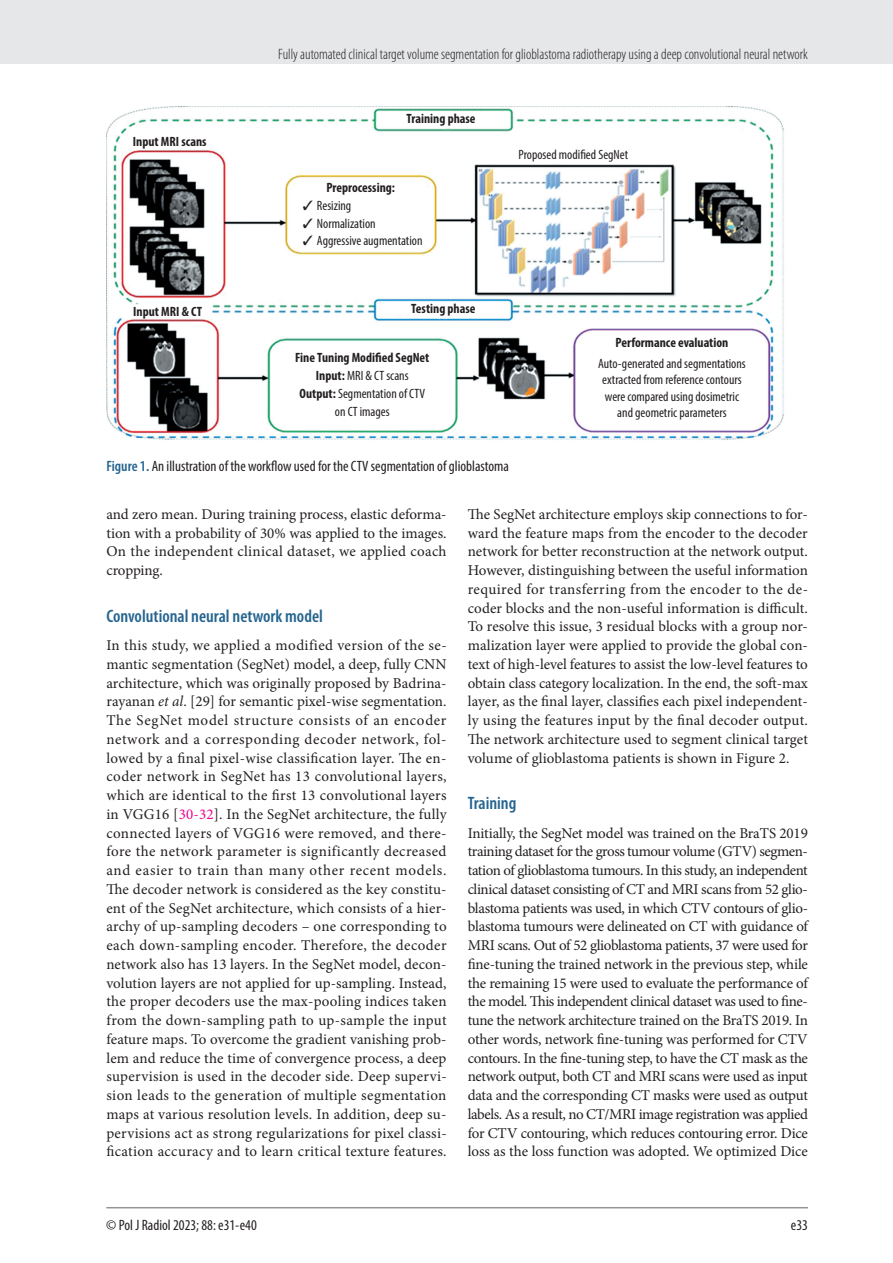
<style>
.page{position:relative;width:893px;height:1263px;background:#fff}
.page>*{position:absolute;margin:0;border:0;box-sizing:border-box;transform-origin:0 0}
.t1{font:600 condensed 18px "Myriad Pro";color:#24648f}
.t2{font:15px/18.8px "Minion Pro";letter-spacing:.005em;color:#231f20;text-align:justify}
.t3{font:300 condensed 15px "Myriad Pro";color:#231f20}
.t4{font:condensed 15px "Myriad Pro";color:#231f20}
.t5{font:condensed 13.5px/18px "Myriad Pro";color:#231f20;text-align:center}
.t6{font:700 condensed 13.5px "Myriad Pro";color:#231f20}
.s1{font-weight:700}
.s2{font-weight:600;color:#24648f}
.s3{font-style:italic}
.s4{color:#ed028c}
</style>
<div class="page">
<div style="left:0;top:0;width:893px;height:64px;background:#e6e7e9"></div>
<hr style="left:106px;top:1207px;width:702px;height:1px;background:#939598">
<img style="left:106px;top:106px;width:678px;height:334px">
<svg style="left:303px;top:200px;width:10px;height:10px"></svg>
<svg style="left:303px;top:218px;width:10px;height:10px"></svg>
<svg style="left:303px;top:236px;width:10px;height:9px"></svg>
<p class="t3" style="left:278px;top:45px;width:531px">Fully automated clinical target volume segmentation for glioblastoma radiotherapy using a deep convolutional neural network</p>
<p class="t6" style="left:133px;top:134px;width:75px">Input MRI scans</p>
<p class="t6" style="left:406px;top:111px;width:71px">Training phase</p>
<p class="t6" style="left:326px;top:179px;width:70px">Preprocessing:</p>
<p class="t5" style="left:317px;top:196px;width:107px;text-align:left">Resizing<br>Normalization<br>Aggressive augmentation</p>
<p class="t5" style="left:518px;top:145px;width:111px">Proposed modified SegNet</p>
<p class="t6" style="left:133px;top:303px;width:70px">Input MRI &amp; CT</p>
<p class="t6" style="left:411px;top:300px;width:66px">Testing phase</p>
<p class="t5" style="left:295px;top:348px;width:136px"><span class="s1">Fine Tuning Modified SegNet<br>Input:</span> MRI &amp; CT scans<br><span class="s1">Output:</span> Segmentation of CTV on CT images</p>
<p class="t4" style="left:106px;top:457px;width:404px"><span class="s2">Figure 1.</span> An illustration of the workflow used for the CTV segmentation of glioblastoma</p>
<p class="t6" style="left:615px;top:334px;width:115px">Performance evaluation</p>
<p class="t5" style="left:598px;top:355px;width:149px;line-height:16.5px">Auto-generated and segmentations extracted from reference contours were compared using dosimetric and geometric parameters</p>
<p class="t2" style="left:106px;top:505px;width:342px">and zero mean. During training process, elastic deforma&shy;tion with a probability of 30% was applied to the images.<br>On the independent clinical dataset, we applied coach cropping.</p>
<p class="t1" style="left:106px;top:604px;width:218px">Convolutional neural network model</p>
<p class="t2" style="left:106px;top:636px;width:342px">In this study, we applied a modified version of the se&shy;mantic segmentation (SegNet) model, a deep, fully CNN architecture, which was originally proposed by Badrina&shy;rayanan <span class="s3">et al</span>. [29] for semantic pixel-wise segmentation.<br>The SegNet model structure consists of an encoder network and a corresponding decoder network, fol&shy;lowed by a final pixel-wise classification layer. The en&shy;coder network in SegNet has 13 convolutional layers, which are identical to the first 13 convolutional layers in VGG16 [<span class="s4">30-32</span>]. In the SegNet architecture, the fully connected layers of VGG16 were removed, and there&shy;fore the network parameter is significantly decreased and easier to train than many other recent models.<br>The decoder network is considered as the key constitu&shy;ent of the SegNet architecture, which consists of a hier&shy;archy of up-sampling decoders – one corresponding to each down-sampling encoder. Therefore, the decoder network also has 13 layers. In the SegNet model, decon&shy;volution layers are not applied for up-sampling. Instead, the proper decoders use the max-pooling indices taken from the down-sampling path to up-sample the input feature maps. To overcome the gradient vanishing prob&shy;lem and reduce the time of convergence process, a deep supervision is used in the decoder side. Deep supervi&shy;sion leads to the generation of multiple segmentation maps at various resolution levels. In addition, deep su&shy;pervisions act as strong regularizations for pixel classi&shy;fication accuracy and to learn critical texture features.</p>
<p class="t2" style="left:468px;top:505px;width:342px">The SegNet architecture employs skip connections to for&shy;ward the feature maps from the encoder to the decoder network for better reconstruction at the network output.<br>However, distinguishing between the useful information required for transferring from the encoder to the de&shy;coder blocks and the non-useful information is difficult.<br>To resolve this issue, 3 residual blocks with a group nor&shy;malization layer were applied to provide the global con&shy;text of high-level features to assist the low-level features to obtain class category localization. In the end, the soft-max layer, as the final layer, classifies each pixel independent&shy;ly using the features input by the final decoder output.<br>The network architecture used to segment clinical target volume of glioblastoma patients is shown in Figure 2.</p>
<p class="t1" style="left:468px;top:792px;width:50px">Training</p>
<p class="t2" style="left:468px;top:823px;width:342px">Initially, the SegNet model was trained on the BraTS 2019 training dataset for the gross tumour volume (GTV) segmen&shy;tation of glioblastoma tumours. In this study, an independent clinical dataset consisting of CT and MRI scans from 52 glio&shy;blastoma patients was used, in which CTV contours of glio&shy;blastoma tumours were delineated on CT with guidance of MRI scans. Out of 52 glioblastoma patients, 37 were used for fine-tuning the trained network in the previous step, while the remaining 15 were used to evaluate the performance of the model. This independent clinical dataset was used to fine&shy;tune the network architecture trained on the BraTS 2019. In other words, network fine-tuning was performed for CTV contours. In the fine-tuning step, to have the CT mask as the network output, both CT and MRI scans were used as input data and the corresponding CT masks were used as output labels. As a result, no CT/MRI image registration was applied for CTV contouring, which reduces contouring error. Dice loss as the loss function was adopted. We optimized Dice</p>
<p class="t4" style="left:106px;top:1216px;width:152px">© Pol J Radiol 2023; 88: e31-e40</p>
<p class="t4" style="left:791px;top:1216px;width:18px">e33</p>
</div>
